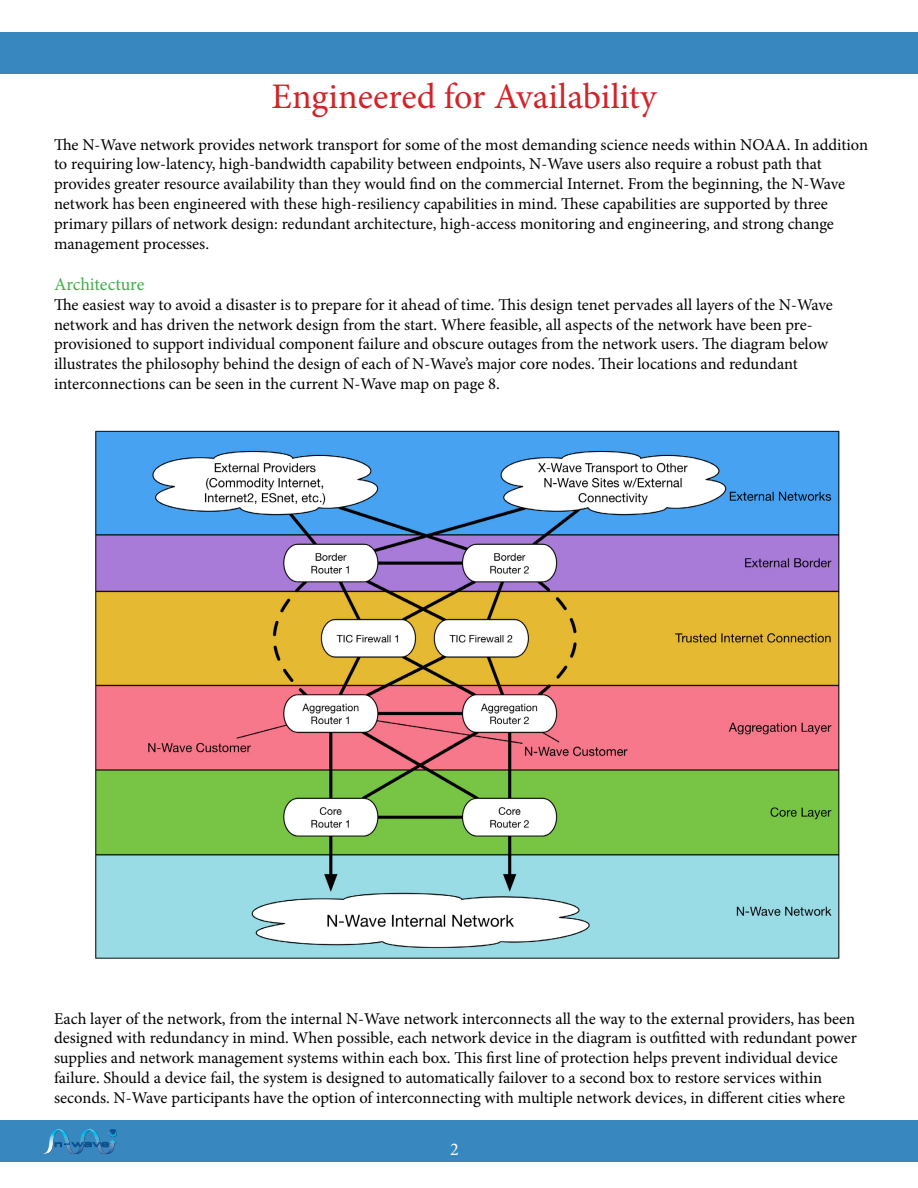
<style>
.page{position:relative;width:918px;height:1188px;background:#fff}
.page>*{position:absolute;margin:0;border:0;box-sizing:border-box;transform-origin:0 0}
.t1{font:36px "Minion Pro";color:#d2232a}
.t2{font:18px "Minion Pro";letter-spacing:-.005em;color:#41ad49}
.t3{font:18px "Minion Pro";color:#fff}
.t4{font:16.5px/19.8px "Minion Pro";color:#000}
</style>
<div class="page">
<div style="left:0;top:32px;width:917px;height:42px;background:#3987bf"></div>
<hr style="left:916px;top:32px;width:2px;height:42px;background:#3987bf">
<div style="left:0;top:1120px;width:918px;height:42px;background:#3987bf"></div>
<img style="left:43px;top:1128px;width:74px;height:27px">
<img style="left:95px;top:430px;width:745px;height:529px">
<h1 class="t1" style="left:272px;top:73px;width:387px">Engineered for Availability</h1>
<p class="t4" style="left:54px;top:135px;width:816px">The N-Wave network provides network transport for some of the most demanding science needs within NOAA. In addition to requiring low-latency, high-bandwidth capability between endpoints, N-Wave users also require a robust path that provides greater resource availability than they would find on the commercial Internet. From the beginning, the N-Wave network has been engineered with these high-resiliency capabilities in mind. These capabilities are supported by three primary pillars of network design: redundant architecture, high-access monitoring and engineering, and strong change management processes.</p>
<p class="t2" style="left:54px;top:272px;width:92px">Architecture</p>
<p class="t4" style="left:54px;top:295px;width:780px">The easiest way to avoid a disaster is to prepare for it ahead of time. This design tenet pervades all layers of the N-Wave network and has driven the network design from the start. Where feasible, all aspects of the network have been pre&shy;provisioned to support individual component failure and obscure outages from the network users. The diagram below illustrates the philosophy behind the design of each of N-Wave’s major core nodes. Their locations and redundant interconnections can be seen in the current N-Wave map on page 8.</p>
<p class="t4" style="left:54px;top:1009px;width:804px">Each layer of the network, from the internal N-Wave network interconnects all the way to the external providers, has been designed with redundancy in mind. When possible, each network device in the diagram is outfitted with redundant power supplies and network management systems within each box. This first line of protection helps prevent individual device failure. Should a device fail, the system is designed to automatically failover to a second box to restore services within seconds. N-Wave participants have the option of interconnecting with multiple network devices, in different cities where</p>
<p class="t3" style="left:450px;top:1137px;width:10px">2</p>
</div>
